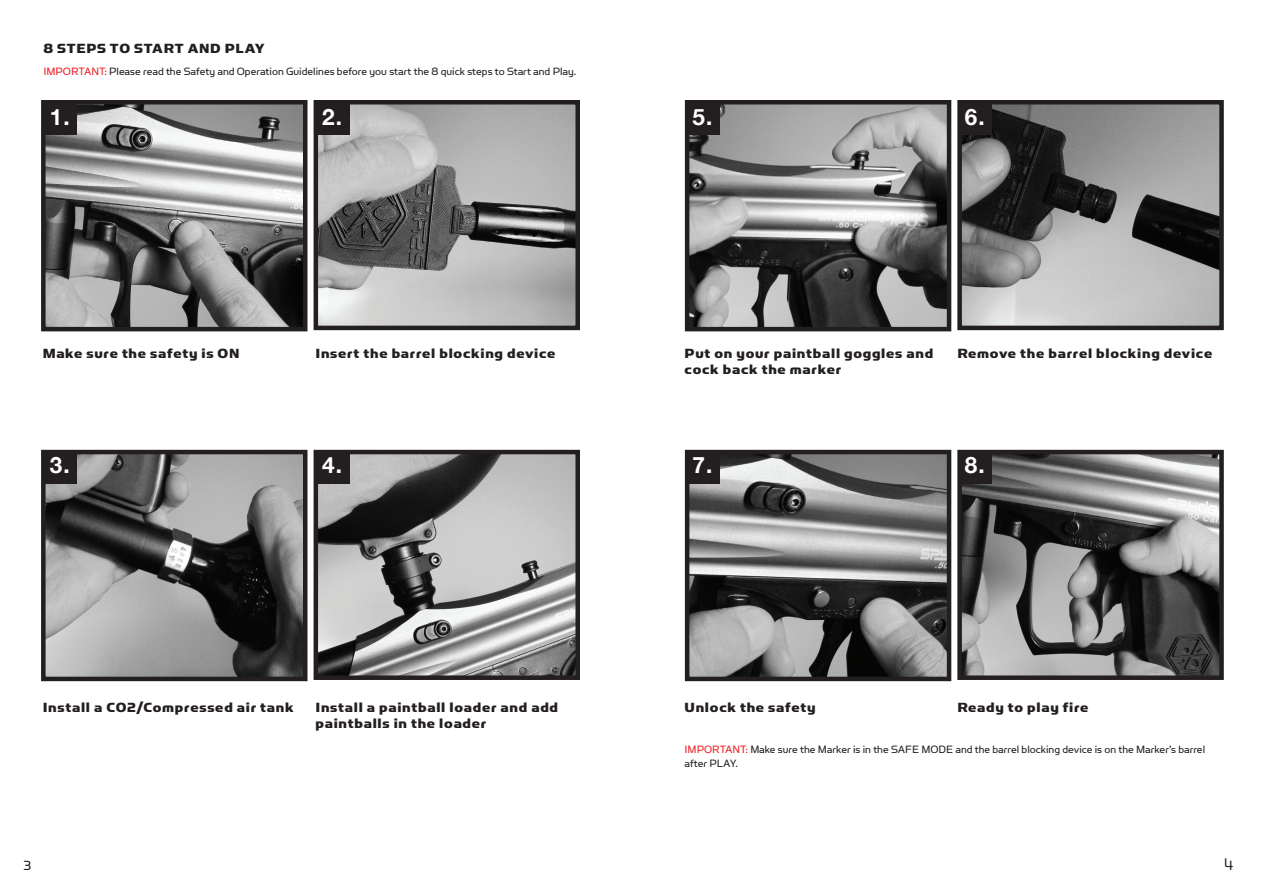
<style>
.page{position:relative;width:1263px;height:893px;background:#fff}
.page>*{position:absolute;margin:0;border:0;box-sizing:border-box;transform-origin:0 0}
.t1{font:700 22.5px "Helvetica Neue";color:#fff}
.t2{font:15px/15.8px "Simian Display Chimpanzee";letter-spacing:.05em;color:#231f20}
.t3{font:15px "Simian Display Orangutan";color:#231f20}
.t4{font:12px/13.5px "Simian Display Orangutan";color:#231f20}
.s1{color:#ee1d23}
</style>
<div class="page">
<img style="left:690px;top:455px;width:256px;height:221px">
<div style="left:685px;top:450px;width:266px;height:231px;border:4px solid #231f20"></div>
<img style="left:962px;top:455px;width:257px;height:220px">
<div style="left:957px;top:450px;width:267px;height:230px;border:4px solid #231f20"></div>
<img style="left:690px;top:105px;width:256px;height:221px">
<div style="left:685px;top:100px;width:266px;height:231px;border:4px solid #231f20"></div>
<img style="left:962px;top:105px;width:257px;height:220px">
<div style="left:957px;top:100px;width:267px;height:230px;border:4px solid #231f20"></div>
<img style="left:46px;top:455px;width:256px;height:221px">
<div style="left:41px;top:450px;width:266px;height:231px;border:4px solid #231f20"></div>
<img style="left:319px;top:455px;width:256px;height:220px">
<div style="left:314px;top:450px;width:266px;height:230px;border:4px solid #231f20"></div>
<img style="left:46px;top:105px;width:256px;height:221px">
<div style="left:41px;top:100px;width:266px;height:231px;border:4px solid #231f20"></div>
<img style="left:319px;top:105px;width:256px;height:220px">
<div style="left:314px;top:100px;width:266px;height:230px;border:4px solid #231f20"></div>
<div style="left:44px;top:102px;width:33px;height:33px;background:#231f20"></div>
<div style="left:316px;top:102px;width:33px;height:33px;background:#231f20"></div>
<div style="left:44px;top:451px;width:33px;height:32px;background:#231f20"></div>
<div style="left:316px;top:451px;width:33px;height:32px;background:#231f20"></div>
<div style="left:686px;top:102px;width:34px;height:33px;background:#231f20"></div>
<div style="left:958px;top:102px;width:34px;height:33px;background:#231f20"></div>
<div style="left:686px;top:451px;width:34px;height:32px;background:#231f20"></div>
<div style="left:958px;top:451px;width:34px;height:32px;background:#231f20"></div>
<p class="t2" style="left:43px;top:40px;width:223px">8 STEPS TO START AND PLAY</p>
<p class="t4" style="left:43px;top:64px;width:534px"><span class="s1">IMPORTANT:</span> Please read the Safety and Operation Guidelines before you start the 8 quick steps to Start and Play.</p>
<h1 class="t1" style="left:50px;top:103px;width:21px">1.</h1>
<h1 class="t1" style="left:322px;top:103px;width:21px">2.</h1>
<h1 class="t1" style="left:692px;top:103px;width:21px">5.</h1>
<h1 class="t1" style="left:965px;top:103px;width:21px">6.</h1>
<p class="t2" style="left:43px;top:346px;width:198px">Make sure the safety is ON</p>
<p class="t2" style="left:315px;top:346px;width:242px">Insert the barrel blocking device</p>
<p class="t2" style="left:685px;top:346px;width:250px">Put on your paintball goggles and cock back the marker</p>
<p class="t2" style="left:957px;top:346px;width:256px">Remove the barrel blocking device</p>
<h1 class="t1" style="left:50px;top:451px;width:21px">3.</h1>
<h1 class="t1" style="left:322px;top:451px;width:21px">4.</h1>
<h1 class="t1" style="left:692px;top:451px;width:21px">7.</h1>
<h1 class="t1" style="left:965px;top:451px;width:21px">8.</h1>
<p class="t2" style="left:43px;top:700px;width:253px">Install a CO2/Compressed air tank</p>
<p class="t2" style="left:315px;top:700px;width:244px">Install a paintball loader and add paintballs in the loader</p>
<p class="t2" style="left:685px;top:700px;width:132px">Unlock the safety</p>
<p class="t2" style="left:957px;top:700px;width:133px">Ready to play fire</p>
<p class="t4" style="left:684px;top:743px;width:522px"><span class="s1">IMPORTANT:</span> Make sure the Marker is in the SAFE MODE and the barrel blocking device is on the Marker’s barrel after PLAY.</p>
<p class="t3" style="left:24px;top:857px;width:9px">3</p>
<p class="t3" style="left:1224px;top:857px;width:10px">4</p>
</div>
